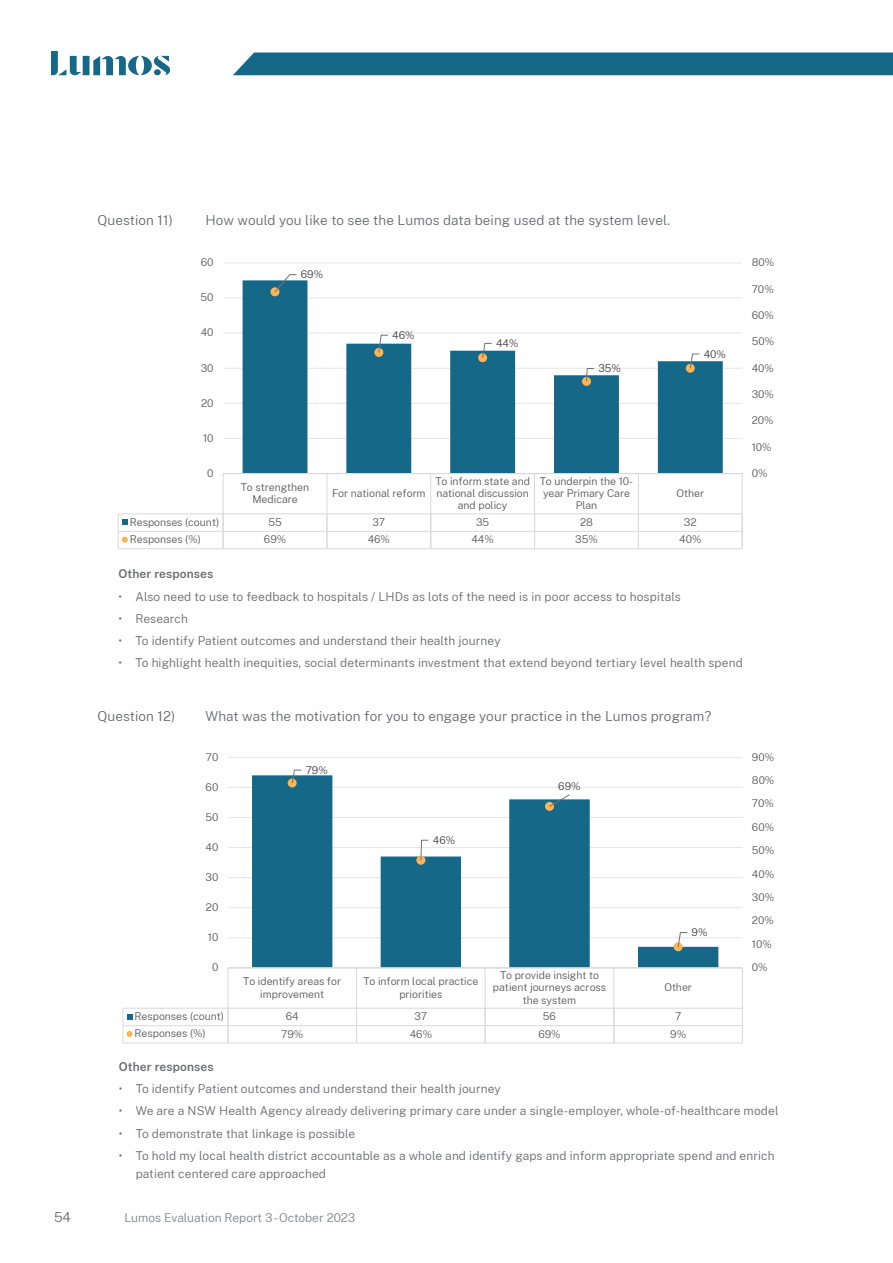
<style>
.page{position:relative;width:893px;height:1263px;background:#fff}
.page>*{position:absolute;margin:0;border:0;box-sizing:border-box;transform-origin:0 0}
.t1{font:300 13.5px "Public Sans";letter-spacing:.01em;color:#696a6c}
.t2{font:300 12px/18px "Public Sans";letter-spacing:.01em;color:#696a6c}
.t3{font:300 12px "Public Sans";color:#818386}
.t4{font:600 12px "Public Sans";letter-spacing:.01em;color:#696a6c}
.t5{font:300 10.5px/12.3px "Public Sans";color:#595959;text-align:center}
.t6{font:300 10.5px "Public Sans";letter-spacing:.005em;color:#404040}
</style>
<div class="page">
<div style="left:233px;top:53px;width:660px;height:22px;background:#156887"></div>
<svg style="left:51px;top:51px;width:119px;height:24px"></svg>
<hr style="left:223px;top:438px;width:519px;height:1px;background:#e7e6e6">
<hr style="left:223px;top:403px;width:519px;height:1px;background:#e7e6e6">
<hr style="left:223px;top:368px;width:519px;height:1px;background:#e7e6e6">
<hr style="left:223px;top:333px;width:519px;height:1px;background:#e7e6e6">
<hr style="left:223px;top:298px;width:519px;height:1px;background:#e7e6e6">
<hr style="left:223px;top:263px;width:519px;height:1px;background:#e7e6e6">
<svg style="left:243px;top:280px;width:480px;height:193px"></svg>
<hr style="left:223px;top:473px;width:519px;height:1px;background:#d9d9d9">
<hr style="left:223px;top:474px;width:1px;height:40px;background:#d9d9d9">
<hr style="left:327px;top:474px;width:1px;height:40px;background:#d9d9d9">
<hr style="left:430px;top:474px;width:1px;height:40px;background:#d9d9d9">
<hr style="left:534px;top:474px;width:1px;height:40px;background:#d9d9d9">
<hr style="left:638px;top:474px;width:1px;height:40px;background:#d9d9d9">
<hr style="left:742px;top:474px;width:1px;height:40px;background:#d9d9d9">
<svg style="left:118px;top:514px;width:625px;height:35px"></svg>
<div style="left:270px;top:287px;width:9px;height:9px;background:#fcb455;border-radius:50%"></div>
<div style="left:374px;top:348px;width:9px;height:9px;background:#fcb455;border-radius:50%"></div>
<div style="left:478px;top:353px;width:9px;height:9px;background:#fcb455;border-radius:50%"></div>
<div style="left:582px;top:377px;width:9px;height:9px;background:#fcb455;border-radius:50%"></div>
<div style="left:686px;top:364px;width:9px;height:9px;background:#fcb455;border-radius:50%"></div>
<svg style="left:274px;top:274px;width:23px;height:19px"></svg>
<svg style="left:378px;top:334px;width:11px;height:19px"></svg>
<svg style="left:482px;top:343px;width:10px;height:16px"></svg>
<svg style="left:586px;top:368px;width:9px;height:14px"></svg>
<svg style="left:689px;top:353px;width:11px;height:16px"></svg>
<hr style="left:228px;top:937px;width:514px;height:1px;background:#e7e6e6">
<hr style="left:228px;top:907px;width:514px;height:1px;background:#e7e6e6">
<hr style="left:228px;top:877px;width:514px;height:1px;background:#e7e6e6">
<hr style="left:228px;top:847px;width:514px;height:1px;background:#e7e6e6">
<hr style="left:228px;top:817px;width:514px;height:1px;background:#e7e6e6">
<hr style="left:228px;top:787px;width:514px;height:1px;background:#e7e6e6">
<hr style="left:228px;top:757px;width:514px;height:1px;background:#e7e6e6">
<svg style="left:252px;top:775px;width:466px;height:192px"></svg>
<hr style="left:228px;top:967px;width:514px;height:1px;background:#d9d9d9">
<hr style="left:228px;top:968px;width:514px;height:1px;background:#d9d9d9">
<hr style="left:228px;top:968px;width:1px;height:40px;background:#d9d9d9">
<hr style="left:356px;top:968px;width:1px;height:40px;background:#d9d9d9">
<hr style="left:485px;top:968px;width:1px;height:40px;background:#d9d9d9">
<hr style="left:614px;top:968px;width:1px;height:40px;background:#d9d9d9">
<hr style="left:742px;top:968px;width:1px;height:40px;background:#d9d9d9">
<svg style="left:123px;top:1008px;width:620px;height:35px"></svg>
<div style="left:288px;top:778px;width:9px;height:9px;background:#fcb455;border-radius:50%"></div>
<svg style="left:416px;top:856px;width:9px;height:9px"></svg>
<div style="left:545px;top:802px;width:9px;height:9px;background:#fcb455;border-radius:50%"></div>
<div style="left:674px;top:942px;width:9px;height:9px;background:#fcb455;border-radius:50%"></div>
<svg style="left:291px;top:769px;width:11px;height:15px"></svg>
<svg style="left:420px;top:839px;width:9px;height:22px"></svg>
<svg style="left:548px;top:794px;width:22px;height:13px"></svg>
<svg style="left:677px;top:932px;width:11px;height:16px"></svg>
<p class="t1" style="left:97px;top:210px;width:77px">Question 11)</p>
<p class="t1" style="left:205px;top:210px;width:466px">How would you like to see the Lumos data being used at the system level.</p>
<p class="t5" style="left:201px;top:256px;width:14px">60</p>
<p class="t5" style="left:201px;top:291px;width:15px">50</p>
<p class="t5" style="left:201px;top:326px;width:14px">40</p>
<p class="t5" style="left:201px;top:361px;width:14px">30</p>
<p class="t5" style="left:201px;top:396px;width:14px">20</p>
<p class="t5" style="left:203px;top:431px;width:12px">10</p>
<p class="t5" style="left:207px;top:466px;width:8px">0</p>
<p class="t6" style="left:301px;top:267px;width:24px">69%</p>
<p class="t6" style="left:392px;top:328px;width:24px">46%</p>
<p class="t6" style="left:496px;top:336px;width:24px">44%</p>
<p class="t6" style="left:598px;top:361px;width:24px">35%</p>
<p class="t5" style="left:241px;top:480px;width:70px">To strengthen<br>Medicare</p>
<p class="t5" style="left:332px;top:487px;width:95px">For national reform</p>
<p class="t5" style="left:435px;top:474px;width:96px">To inform state and national discussion and policy</p>
<p class="t5" style="left:540px;top:474px;width:95px">To underpin the 10- year Primary Care<br>Plan</p>
<p class="t6" style="left:704px;top:347px;width:24px">40%</p>
<p class="t5" style="left:676px;top:487px;width:29px">Other</p>
<p class="t5" style="left:130px;top:515px;width:91px">Responses (count)</p>
<p class="t5" style="left:268px;top:515px;width:15px">55</p>
<p class="t5" style="left:372px;top:515px;width:14px">37</p>
<p class="t5" style="left:476px;top:515px;width:15px">35</p>
<p class="t5" style="left:580px;top:515px;width:14px">28</p>
<p class="t5" style="left:684px;top:515px;width:14px">32</p>
<p class="t5" style="left:130px;top:533px;width:73px">Responses (%)</p>
<p class="t5" style="left:264px;top:533px;width:24px">69%</p>
<p class="t5" style="left:368px;top:533px;width:24px">46%</p>
<p class="t5" style="left:471px;top:533px;width:24px">44%</p>
<p class="t5" style="left:575px;top:533px;width:24px">35%</p>
<p class="t5" style="left:679px;top:533px;width:24px">40%</p>
<p class="t4" style="left:118px;top:565px;width:97px">Other responses</p>
<p class="t2" style="left:118px;top:587px;width:564px">• Also need to use to feedback to hospitals / LHDs as lots of the need is in poor access to hospitals</p>
<p class="t2" style="left:118px;top:609px;width:71px">• Research</p>
<p class="t2" style="left:118px;top:631px;width:384px">• To identify Patient outcomes and understand their health journey</p>
<p class="t2" style="left:118px;top:653px;width:626px">• To highlight health inequities, social determinants investment that extend beyond tertiary level health spend</p>
<p class="t5" style="left:752px;top:256px;width:24px">80%</p>
<p class="t5" style="left:752px;top:282px;width:24px">70%</p>
<p class="t5" style="left:752px;top:308px;width:24px">60%</p>
<p class="t5" style="left:752px;top:335px;width:24px">50%</p>
<p class="t5" style="left:752px;top:361px;width:24px">40%</p>
<p class="t5" style="left:752px;top:387px;width:24px">30%</p>
<p class="t5" style="left:752px;top:414px;width:23px">20%</p>
<p class="t5" style="left:752px;top:440px;width:21px">10%</p>
<p class="t5" style="left:752px;top:466px;width:17px">0%</p>
<p class="t1" style="left:97px;top:706px;width:79px">Question 12)</p>
<p class="t1" style="left:205px;top:706px;width:507px">What was the motivation for you to engage your practice in the Lumos program?</p>
<p class="t5" style="left:206px;top:750px;width:14px">70</p>
<p class="t5" style="left:206px;top:780px;width:14px">60</p>
<p class="t5" style="left:205px;top:810px;width:15px">50</p>
<p class="t5" style="left:206px;top:840px;width:14px">40</p>
<p class="t5" style="left:206px;top:870px;width:14px">30</p>
<p class="t5" style="left:206px;top:901px;width:14px">20</p>
<p class="t5" style="left:208px;top:931px;width:12px">10</p>
<p class="t5" style="left:212px;top:961px;width:8px">0</p>
<p class="t6" style="left:306px;top:763px;width:24px">79%</p>
<p class="t6" style="left:433px;top:833px;width:24px">46%</p>
<p class="t6" style="left:558px;top:779px;width:24px">69%</p>
<p class="t5" style="left:243px;top:975px;width:99px">To identify areas for improvement</p>
<p class="t5" style="left:363px;top:975px;width:117px">To inform local practice priorities</p>
<p class="t5" style="left:493px;top:968px;width:115px">To provide insight to patient journeys across the system</p>
<p class="t6" style="left:691px;top:925px;width:17px">9%</p>
<p class="t5" style="left:664px;top:981px;width:29px">Other</p>
<p class="t5" style="left:135px;top:1009px;width:91px">Responses (count)</p>
<p class="t5" style="left:286px;top:1010px;width:15px">64</p>
<p class="t5" style="left:414px;top:1010px;width:14px">37</p>
<p class="t5" style="left:543px;top:1010px;width:15px">56</p>
<p class="t5" style="left:675px;top:1010px;width:8px">7</p>
<p class="t5" style="left:135px;top:1027px;width:73px">Responses (%)</p>
<p class="t5" style="left:281px;top:1027px;width:24px">79%</p>
<p class="t5" style="left:410px;top:1027px;width:24px">46%</p>
<p class="t5" style="left:538px;top:1027px;width:24px">69%</p>
<p class="t5" style="left:670px;top:1027px;width:17px">9%</p>
<p class="t5" style="left:752px;top:750px;width:24px">90%</p>
<p class="t5" style="left:752px;top:774px;width:24px">80%</p>
<p class="t5" style="left:752px;top:797px;width:24px">70%</p>
<p class="t5" style="left:752px;top:820px;width:24px">60%</p>
<p class="t5" style="left:752px;top:844px;width:24px">50%</p>
<p class="t5" style="left:752px;top:867px;width:24px">40%</p>
<p class="t5" style="left:752px;top:890px;width:24px">30%</p>
<p class="t5" style="left:752px;top:914px;width:23px">20%</p>
<p class="t5" style="left:752px;top:937px;width:21px">10%</p>
<p class="t5" style="left:752px;top:961px;width:17px">0%</p>
<p class="t4" style="left:119px;top:1057px;width:97px">Other responses</p>
<p class="t2" style="left:119px;top:1079px;width:384px">• To identify Patient outcomes and understand their health journey</p>
<p class="t2" style="left:119px;top:1101px;width:661px">• We are a NSW Health Agency already delivering primary care under a single-employer, whole-of-healthcare model</p>
<p class="t2" style="left:119px;top:1124px;width:238px">• To demonstrate that linkage is possible</p>
<p class="t2" style="left:136px;top:1146px;width:640px;text-indent:-17px">• To hold my local health district accountable as a whole and identify gaps and inform appropriate spend and enrich patient centered care approached</p>
<p class="t1" style="left:54px;top:1207px;width:18px">54</p>
<p class="t3" style="left:124px;top:1209px;width:233px">Lumos Evaluation Report 3 -October 2023</p>
</div>
